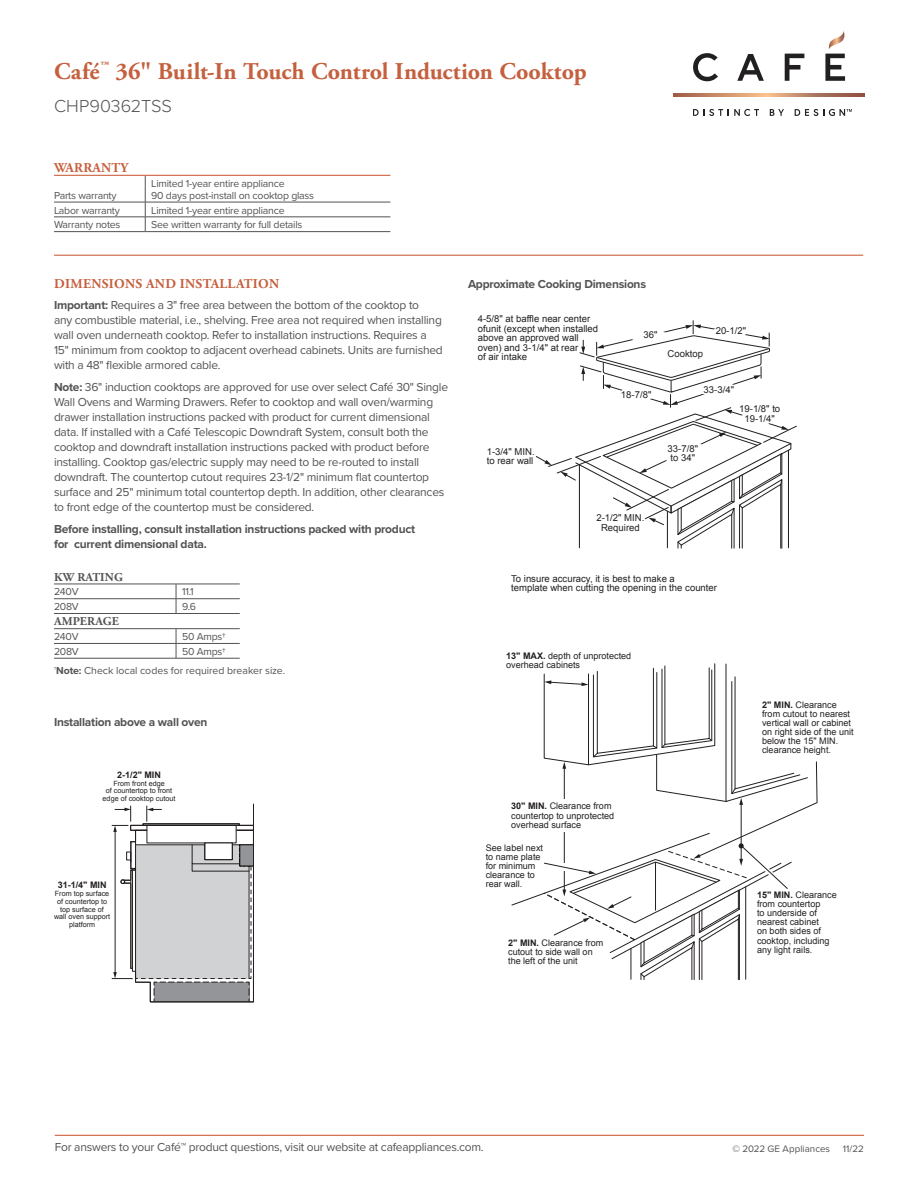
<style>
.page{position:relative;width:918px;height:1188px;background:#fff}
.page>*{position:absolute;margin:0;border:0;box-sizing:border-box;transform-origin:0 0}
.t1{font:700 24px "Adobe Garamond Pro";color:#c5603e}
.t2{font:300 18px "Proxima Nova";color:#535355}
.Subhead{font:700 13.5px "Adobe Garamond Pro";letter-spacing:.025em;color:#c5603e}
.CHART_header{font:700 13.5px "Adobe Garamond Pro";letter-spacing:.015em;color:#c5603e}
.Body_copy{font:12px/15px "Proxima Nova";letter-spacing:-.02em;color:#535355}
.Body_copy-2{font:700 12px/15px "Proxima Nova";letter-spacing:-.02em;color:#535355}
.CHART_header-2{font:700 12px "Adobe Garamond Pro";letter-spacing:.015em;color:#535355}
.CHART_Body_copy{font:10.5px/12px "Proxima Nova";letter-spacing:-.02em;color:#535355}
.body_copy{font:10.5px "Proxima Nova";color:#535355}
.Pub__No__copy{font:9.75px "Proxima Nova";color:#535355}
.t3{font:9.6px/9.6px "Arial";color:#231f20}
.t4{font:9px/9px "Arial";color:#231f20}
.t5{font:700 9px "Arial";color:#231f20}
.t6{font:7.2px/7.8px "Arial";color:#231f20;text-align:center}
.s1{font-weight:700}
</style>
<div class="page">
<svg style="left:693px;top:109px;width:66px;height:7px"></svg>
<svg style="left:770px;top:109px;width:14px;height:7px"></svg>
<svg style="left:795px;top:109px;width:57px;height:7px"></svg>
<svg style="left:674px;top:94px;width:191px;height:2px"></svg>
<svg style="left:693px;top:53px;width:25px;height:28px"></svg>
<svg style="left:737px;top:54px;width:27px;height:27px"></svg>
<svg style="left:785px;top:54px;width:19px;height:27px"></svg>
<svg style="left:825px;top:31px;width:20px;height:50px"></svg>
<svg style="left:535px;top:321px;width:262px;height:228px"></svg>
<svg style="left:511px;top:663px;width:307px;height:318px"></svg>
<hr style="left:54px;top:255px;width:809px;height:1px;background:#c8502c">
<hr style="left:55px;top:1135px;width:809px;height:1px;background:#c8502c">
<hr style="left:253px;top:804px;width:1px;height:198px;background:#231f20">
<svg style="left:112px;top:806px;width:141px;height:196px"></svg>
<hr style="left:54px;top:584px;width:122px;height:1px;background:#535355">
<hr style="left:176px;top:584px;width:64px;height:1px;background:#535355">
<hr style="left:54px;top:598px;width:122px;height:1px;background:#535355">
<hr style="left:176px;top:598px;width:64px;height:1px;background:#535355">
<svg style="left:176px;top:584px;width:1px;height:29px"></svg>
<hr style="left:54px;top:613px;width:122px;height:1px;background:#535355">
<hr style="left:176px;top:613px;width:64px;height:1px;background:#535355">
<hr style="left:54px;top:628px;width:122px;height:1px;background:#535355">
<hr style="left:176px;top:628px;width:64px;height:1px;background:#535355">
<hr style="left:54px;top:643px;width:122px;height:1px;background:#535355">
<hr style="left:176px;top:643px;width:64px;height:1px;background:#535355">
<svg style="left:176px;top:629px;width:1px;height:29px"></svg>
<hr style="left:54px;top:658px;width:122px;height:1px;background:#535355">
<hr style="left:176px;top:658px;width:64px;height:1px;background:#535355">
<hr style="left:54px;top:202px;width:91px;height:1px;background:#535355">
<hr style="left:145px;top:202px;width:245px;height:1px;background:#535355">
<hr style="left:54px;top:217px;width:91px;height:1px;background:#535355">
<hr style="left:145px;top:217px;width:245px;height:1px;background:#535355">
<svg style="left:145px;top:176px;width:1px;height:55px"></svg>
<hr style="left:54px;top:231px;width:91px;height:1px;background:#535355">
<hr style="left:145px;top:231px;width:245px;height:1px;background:#535355">
<hr style="left:54px;top:175px;width:91px;height:1px;background:#c8502c">
<hr style="left:145px;top:175px;width:245px;height:1px;background:#c8502c">
<h1 class="t1" style="left:54px;top:57px;width:534px">Café<sup>™</sup> 36" Built-In Touch Control Induction Cooktop</h1>
<h2 class="t2" style="left:54px;top:92px;width:120px">CHP90362TSS</h2>
<p class="CHART_header" style="left:54px;top:160px;width:76px">WARRANTY</p>
<p class="CHART_Body_copy" style="left:54px;top:189px;width:64px">Parts warranty</p>
<p class="CHART_Body_copy" style="left:151px;top:177px;width:164px">Limited 1-year entire appliance<br>90 days post-install on cooktop glass</p>
<p class="CHART_Body_copy" style="left:54px;top:204px;width:67px">Labor warranty</p>
<p class="CHART_Body_copy" style="left:151px;top:204px;width:135px">Limited 1-year entire appliance</p>
<p class="CHART_Body_copy" style="left:54px;top:218px;width:68px">Warranty notes</p>
<p class="CHART_Body_copy" style="left:151px;top:218px;width:153px">See written warranty for full details</p>
<p class="Subhead" style="left:54px;top:276px;width:227px">DIMENSIONS AND INSTALLATION</p>
<p class="Body_copy" style="left:54px;top:297px;width:390px"><span class="s1">Important:</span> Requires a 3" free area between the bottom of the cooktop to<br>any combustible material, i.e., shelving. Free area not required when installing wall oven underneath cooktop. Refer to installation instructions. Requires a 15" minimum from cooktop to adjacent overhead cabinets. Units are furnished with a 48" flexible armored cable.</p>
<p class="Body_copy" style="left:54px;top:379px;width:396px"><span class="s1">Note:</span> 36" induction cooktops are approved for use over select Café 30" Single Wall Ovens and Warming Drawers. Refer to cooktop and wall oven/warming drawer installation instructions packed with product for current dimensional data. If installed with a Café Telescopic Downdraft System, consult both the cooktop and downdraft installation instructions packed with product before installing. Cooktop gas/electric supply may need to be re-routed to install downdraft. The countertop cutout requires 23-1/2" minimum flat countertop surface and 25" minimum total countertop depth. In addition, other clearances to front edge of the countertop must be considered.</p>
<p class="Body_copy-2" style="left:54px;top:521px;width:363px">Before installing, consult installation instructions packed with product for current dimensional data.</p>
<p class="CHART_header-2" style="left:54px;top:570px;width:70px">KW RATING</p>
<p class="CHART_Body_copy" style="left:54px;top:586px;width:26px">240V</p>
<p class="CHART_Body_copy" style="left:182px;top:586px;width:13px">11.1</p>
<p class="CHART_Body_copy" style="left:54px;top:600px;width:26px">208V</p>
<p class="CHART_Body_copy" style="left:182px;top:600px;width:16px">9.6</p>
<p class="CHART_header-2" style="left:54px;top:615px;width:66px">AMPERAGE</p>
<p class="CHART_Body_copy" style="left:54px;top:630px;width:26px">240V</p>
<p class="CHART_Body_copy" style="left:182px;top:630px;width:45px">50 Amps†</p>
<p class="CHART_Body_copy" style="left:54px;top:645px;width:26px">208V</p>
<p class="CHART_Body_copy" style="left:182px;top:645px;width:45px">50 Amps†</p>
<p class="body_copy" style="left:54px;top:663px;width:233px"><sup>†</sup><span class="s1">Note:</span> Check local codes for required breaker size.</p>
<p class="Body_copy-2" style="left:54px;top:714px;width:155px">Installation above a wall oven</p>
<p class="t4" style="left:143px;top:719px;width:116px">ofunit (except when installed</p>
<p class="t5" style="left:117px;top:769px;width:45px">2-1/2" MIN</p>
<p class="t6" style="left:103px;top:779px;width:74px">From front edge<br>of countertop to front edge of cooktop cutout</p>
<p class="t5" style="left:58px;top:879px;width:50px">31-1/4" MIN</p>
<p class="t6" style="left:54px;top:890px;width:58px">From top surface of countertop to top surface of wall oven support platform</p>
<p class="Body_copy-2" style="left:468px;top:276px;width:180px">Approximate Cooking Dimensions</p>
<p class="t3" style="left:478px;top:314px;width:122px">4-5/8" at baffle near center ofunit (except when installed above an approved wall oven) and 3-1/4" at rear<br>of air intake</p>
<p class="t3" style="left:487px;top:447px;width:49px">1-3/4" MIN. to rear wall</p>
<p class="t3" style="left:644px;top:330px;width:16px">36"</p>
<p class="t3" style="left:716px;top:326px;width:32px">20-1/2"</p>
<p class="t3" style="left:621px;top:390px;width:32px">18-7/8"</p>
<p class="t3" style="left:668px;top:349px;width:37px">Cooktop</p>
<p class="t3" style="left:704px;top:385px;width:32px">33-3/4"</p>
<p class="t3" style="left:668px;top:443px;width:32px;text-align:center">33-7/8" to 34"</p>
<p class="t3" style="left:739px;top:404px;width:43px;text-align:center">19-1/8" to<br>19-1/4"</p>
<p class="t3" style="left:597px;top:513px;width:49px;text-align:center">2-1/2" MIN.<br>Required</p>
<p class="t3" style="left:511px;top:574px;width:207px">To insure accuracy, it is best to make a<br>template when cutting the opening in the counter</p>
<p class="t4" style="left:506px;top:652px;width:127px"><span class="s1">13" MAX.</span> depth of unprotected overhead cabinets</p>
<p class="t4" style="left:511px;top:802px;width:105px"><span class="s1">30" MIN.</span> Clearance from countertop to unprotected overhead surface</p>
<p class="t4" style="left:486px;top:843px;width:59px">See label next to name plate for minimum clearance to rear wall.</p>
<p class="t4" style="left:508px;top:938px;width:97px"><span class="s1">2" MIN.</span> Clearance from cutout to side wall on the left of the unit</p>
<p class="t4" style="left:762px;top:701px;width:93px"><span class="s1">2" MIN.</span> Clearance from cutout to nearest vertical wall or cabinet on right side of the unit below the 15" MIN. clearance height.</p>
<p class="t4" style="left:757px;top:891px;width:81px"><span class="s1">15" MIN.</span> Clearance from countertop<br>to underside of nearest cabinet<br>on both sides of cooktop, including any light rails.</p>
<p class="Body_copy" style="left:55px;top:1139px;width:430px">For answers to your Café™ product questions, visit our website at cafeappliances.com.</p>
<p class="Pub__No__copy" style="left:732px;top:1141px;width:99px">© 2022 GE Appliances</p>
<p class="Pub__No__copy" style="left:843px;top:1141px;width:23px">11/22</p>
</div>
